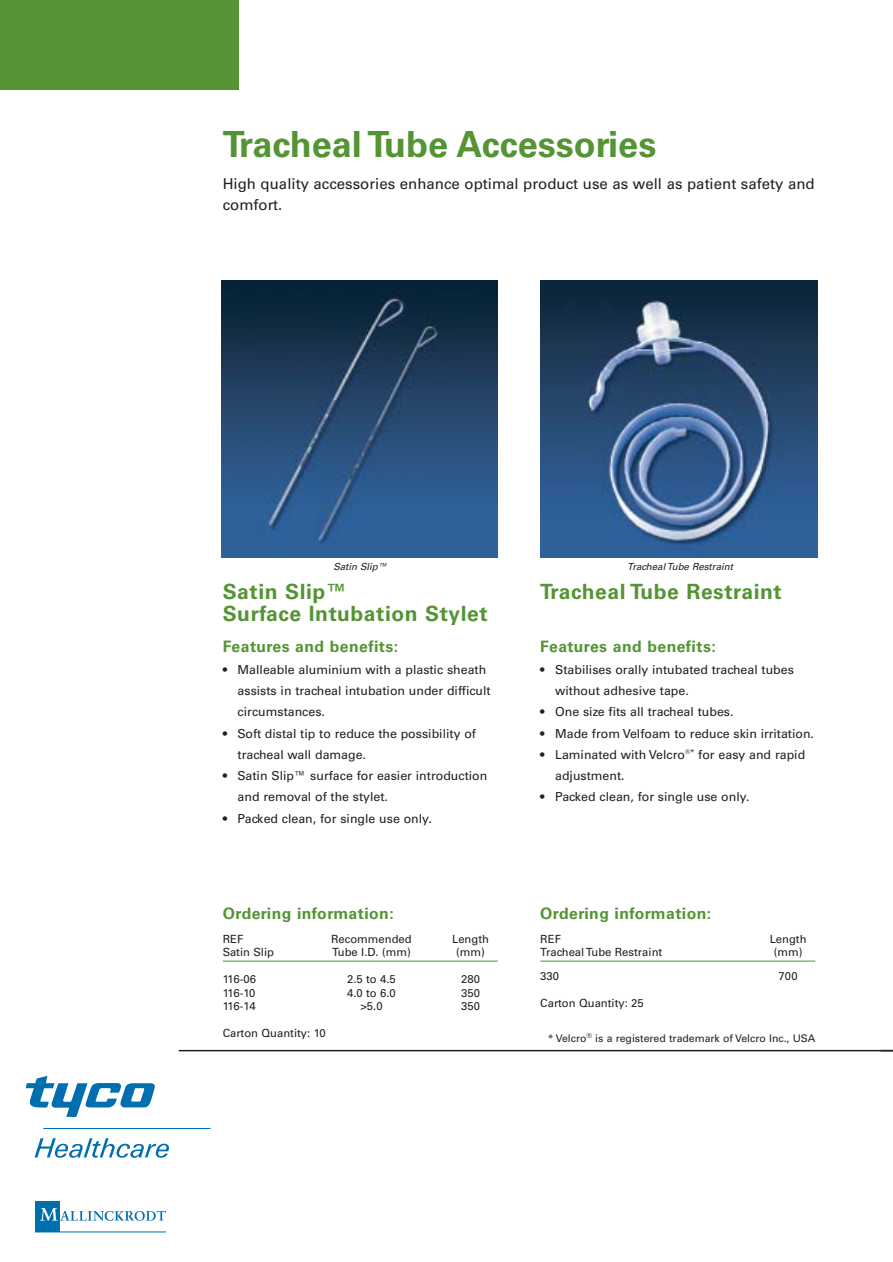
<style>
.page{position:relative;width:893px;height:1262px;background:#fff}
.page>*{position:absolute;margin:0;border:0;box-sizing:border-box;transform-origin:0 0}
.t1{font:700 36px "Univers";color:#549434}
.t2{font:700 21px/21.3px "Univers";letter-spacing:.03em;color:#549434}
.t3{font:700 15.75px "Univers";letter-spacing:.03em;color:#549434}
.t4{font:15px/21.3px "Univers";color:#231f1f}
.t5{font:12.3px/21.3px "Univers";color:#231f1f}
.t6{font:11.25px "Univers";color:#231f1f}
.t7{font:10.5px "Univers";color:#231f1f}
.t8{font:italic 9.75px "Univers";color:#231f1f}
</style>
<div class="page">
<hr style="left:179px;top:1049px;width:713px;height:2px;background:#231f1f">
<div style="left:0;top:0;width:238px;height:89px;background:#549434"></div>
<svg style="left:26px;top:1075px;width:129px;height:42px"></svg>
<svg style="left:35px;top:1138px;width:134px;height:19px"></svg>
<hr style="left:43px;top:1128px;width:167px;height:1px;background:#006faf">
<div style="left:35px;top:1201px;width:24px;height:31px;background:#006faf"></div>
<svg style="left:41px;top:1208px;width:125px;height:12px"></svg>
<hr style="left:35px;top:1231px;width:131px;height:1px;background:#006faf">
<hr style="left:223px;top:960px;width:274px;height:1px;background:#549434">
<hr style="left:540px;top:960px;width:275px;height:1px;background:#549434">
<img style="left:221px;top:281px;width:276px;height:276px">
<img style="left:541px;top:281px;width:276px;height:276px">
<svg style="left:880px;top:1049px;width:12px;height:1px"></svg>
<h1 class="t1" style="left:223px;top:131px;width:435px">Tracheal Tube Accessories</h1>
<p class="t4" style="left:223px;top:174px;width:593px">High quality accessories enhance optimal product use as well as patient safety and comfort.</p>
<p class="t8" style="left:333px;top:563px;width:56px">Satin Slip™</p>
<h2 class="t2" style="left:223px;top:583px;width:266px">Satin Slip™<br>Surface Intubation Stylet</h2>
<p class="t3" style="left:223px;top:641px;width:177px">Features and benefits:</p>
<p class="t5" style="left:237px;top:660px;width:255px;text-indent:-15px">• Malleable aluminium with a plastic sheath assists in tracheal intubation under difficult circumstances.</p>
<p class="t5" style="left:237px;top:723px;width:240px;text-indent:-15px">• Soft distal tip to reduce the possibility of tracheal wall damage.</p>
<p class="t5" style="left:237px;top:766px;width:251px;text-indent:-15px">• Satin Slip™ surface for easier introduction and removal of the stylet.</p>
<p class="t5" style="left:223px;top:808px;width:211px">• Packed clean, for single use only.</p>
<p class="t3" style="left:223px;top:907px;width:172px">Ordering information:</p>
<p class="t6" style="left:223px;top:934px;width:22px">REF</p>
<p class="t6" style="left:331px;top:934px;width:82px">Recommended</p>
<p class="t6" style="left:452px;top:934px;width:38px">Length</p>
<p class="t6" style="left:223px;top:948px;width:53px">Satin Slip</p>
<p class="t6" style="left:332px;top:948px;width:80px">Tube I.D. (mm)</p>
<p class="t6" style="left:456px;top:948px;width:30px">(mm)</p>
<p class="t6" style="left:223px;top:975px;width:35px">116-06</p>
<p class="t6" style="left:347px;top:975px;width:50px">2.5 to 4.5</p>
<p class="t6" style="left:461px;top:975px;width:20px">280</p>
<p class="t6" style="left:223px;top:988px;width:34px">116-10</p>
<p class="t6" style="left:347px;top:988px;width:50px">4.0 to 6.0</p>
<p class="t6" style="left:461px;top:988px;width:20px">350</p>
<p class="t6" style="left:223px;top:1002px;width:34px">116-14</p>
<p class="t6" style="left:360px;top:1002px;width:24px">&gt;5.0</p>
<p class="t6" style="left:461px;top:1002px;width:20px">350</p>
<p class="t6" style="left:223px;top:1029px;width:104px">Carton Quantity: 10</p>
<p class="t8" style="left:627px;top:563px;width:107px">Tracheal Tube Restraint</p>
<h2 class="t2" style="left:540px;top:583px;width:243px">Tracheal Tube Restraint</h2>
<p class="t3" style="left:540px;top:641px;width:177px">Features and benefits:</p>
<p class="t5" style="left:555px;top:660px;width:240px;text-indent:-15px">• Stabilises orally intubated tracheal tubes without adhesive tape.</p>
<p class="t5" style="left:540px;top:702px;width:195px">• One size fits all tracheal tubes.</p>
<p class="t5" style="left:540px;top:723px;width:275px">• Made from Velfoam to reduce skin irritation.</p>
<p class="t5" style="left:555px;top:745px;width:251px;text-indent:-15px">• Laminated with Velcro<sup>®</sup><sup>*</sup> for easy and rapid adjustment.</p>
<p class="t5" style="left:540px;top:787px;width:211px">• Packed clean, for single use only.</p>
<p class="t3" style="left:540px;top:907px;width:172px">Ordering information:</p>
<p class="t6" style="left:540px;top:934px;width:22px">REF</p>
<p class="t6" style="left:769px;top:934px;width:38px">Length</p>
<p class="t6" style="left:540px;top:948px;width:123px">Tracheal Tube Restraint</p>
<p class="t6" style="left:773px;top:948px;width:30px">(mm)</p>
<p class="t6" style="left:540px;top:972px;width:20px">330</p>
<p class="t6" style="left:778px;top:972px;width:21px">700</p>
<p class="t6" style="left:540px;top:999px;width:105px">Carton Quantity: 25</p>
<p class="t7" style="left:548px;top:1034px;width:269px">* Velcro<sup>®</sup> is a registered trademark of Velcro Inc., USA</p>
</div>
